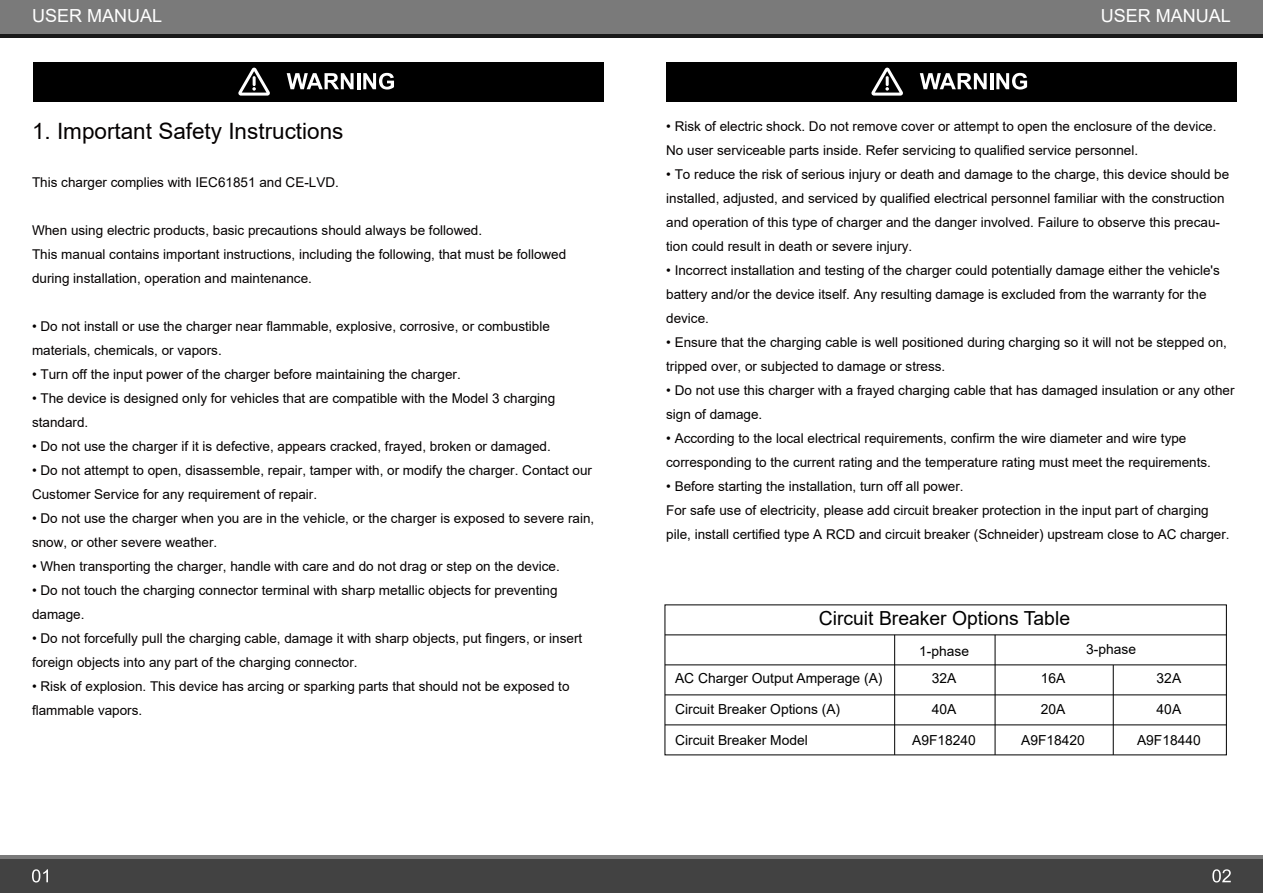
<style>
.page{position:relative;width:1263px;height:893px;background:#fff}
.page>*{position:absolute;margin:0;border:0;box-sizing:border-box;transform-origin:0 0}
.t1{font:22.5px "Arial";color:#040000}
.t2{font:19.35px "Arial";color:#000}
.t3{font:18px "Arial";color:#fff}
.t4{font:13.8px "Arial";color:#000}
.t5{font:13.5px/24px "Arial";color:#040000}
</style>
<div class="page">
<div style="left:0;top:4px;width:1263px;height:34px;background:#191919"></div>
<div style="left:33px;top:63px;width:570px;height:39px;background:#000"></div>
<svg style="left:238px;top:68px;width:32px;height:28px"></svg>
<svg style="left:287px;top:73px;width:67px;height:16px"></svg>
<hr style="left:357px;top:73px;width:3px;height:16px;background:#fff">
<svg style="left:363px;top:73px;width:31px;height:17px"></svg>
<div style="left:666px;top:63px;width:570px;height:39px;background:#000"></div>
<svg style="left:871px;top:68px;width:32px;height:28px"></svg>
<svg style="left:920px;top:73px;width:67px;height:16px"></svg>
<hr style="left:990px;top:73px;width:3px;height:16px;background:#fff">
<svg style="left:996px;top:73px;width:31px;height:17px"></svg>
<div style="left:0;top:0;width:1263px;height:34px;background:#7a7a7a"></div>
<div style="left:0;top:855px;width:1263px;height:34px;background:#7a7a7a"></div>
<div style="left:0;top:859px;width:1263px;height:34px;background:#424242"></div>
<svg style="left:1212px;top:869px;width:19px;height:13px"></svg>
<svg style="left:32px;top:869px;width:16px;height:13px"></svg>
<hr style="left:665px;top:725px;width:561px;height:1px;background:#000">
<hr style="left:665px;top:695px;width:561px;height:1px;background:#000">
<hr style="left:665px;top:665px;width:561px;height:1px;background:#000">
<hr style="left:665px;top:635px;width:561px;height:1px;background:#000">
<hr style="left:1113px;top:665px;width:1px;height:90px;background:#000">
<hr style="left:995px;top:635px;width:1px;height:120px;background:#000">
<hr style="left:894px;top:635px;width:1px;height:120px;background:#000">
<h3 class="t3" style="left:32px;top:3px;width:132px">USER MANUAL</h3>
<h3 class="t3" style="left:1101px;top:3px;width:132px">USER MANUAL</h3>
<h1 class="t1" style="left:32px;top:115px;width:313px">1. Important Safety Instructions</h1>
<p class="t5" style="left:32px;top:170px;width:308px">This charger complies with IEC61851 and CE-LVD.</p>
<p class="t5" style="left:32px;top:218px;width:536px">When using electric products, basic precautions should always be followed.<br>This manual contains important instructions, including the following, that must be followed during installation, operation and maintenance.</p>
<p class="t5" style="left:32px;top:314px;width:519px">• Do not install or use the charger near flammable, explosive, corrosive, or combustible materials, chemicals, or vapors.</p>
<p class="t5" style="left:32px;top:362px;width:430px">• Turn off the input power of the charger before maintaining the charger.</p>
<p class="t5" style="left:32px;top:386px;width:525px">• The device is designed only for vehicles that are compatible with the Model 3 charging standard.</p>
<p class="t5" style="left:32px;top:434px;width:520px">• Do not use the charger if it is defective, appears cracked, frayed, broken or damaged.</p>
<p class="t5" style="left:32px;top:458px;width:561px">• Do not attempt to open, disassemble, repair, tamper with, or modify the charger. Contact our<br>Customer Service for any requirement of repair.</p>
<p class="t5" style="left:32px;top:506px;width:564px">• Do not use the charger when you are in the vehicle, or the charger is exposed to severe rain, snow, or other severe weather.</p>
<p class="t5" style="left:32px;top:554px;width:529px">• When transporting the charger, handle with care and do not drag or step on the device.</p>
<p class="t5" style="left:32px;top:578px;width:527px">• Do not touch the charging connector terminal with sharp metallic objects for preventing damage.</p>
<p class="t5" style="left:32px;top:626px;width:552px">• Do not forcefully pull the charging cable, damage it with sharp objects, put fingers, or insert foreign objects into any part of the charging connector.</p>
<p class="t5" style="left:32px;top:674px;width:539px">• Risk of explosion. This device has arcing or sparking parts that should not be exposed to flammable vapors.</p>
<p class="t5" style="left:666px;top:114px;width:552px">• Risk of electric shock. Do not remove cover or attempt to open the enclosure of the device.<br>No user serviceable parts inside. Refer servicing to qualified service personnel.</p>
<p class="t5" style="left:666px;top:162px;width:565px">• To reduce the risk of serious injury or death and damage to the charge, this device should be installed, adjusted, and serviced by qualified electrical personnel familiar with the construction and operation of this type of charger and the danger involved. Failure to observe this precau&shy;tion could result in death or severe injury.</p>
<p class="t5" style="left:666px;top:258px;width:555px">• Incorrect installation and testing of the charger could potentially damage either the vehicle's battery and/or the device itself. Any resulting damage is excluded from the warranty for the device.</p>
<p class="t5" style="left:666px;top:330px;width:562px">• Ensure that the charging cable is well positioned during charging so it will not be stepped on, tripped over, or subjected to damage or stress.</p>
<p class="t5" style="left:666px;top:378px;width:570px">• Do not use this charger with a frayed charging cable that has damaged insulation or any other sign of damage.</p>
<p class="t5" style="left:666px;top:426px;width:546px">• According to the local electrical requirements, confirm the wire diameter and wire type corresponding to the current rating and the temperature rating must meet the requirements.</p>
<p class="t5" style="left:666px;top:474px;width:565px">• Before starting the installation, turn off all power.<br>For safe use of electricity, please add circuit breaker protection in the input part of charging pile, install certified type A RCD and circuit breaker (Schneider) upstream close to AC charger.</p>
<h2 class="t2" style="left:819px;top:604px;width:253px">Circuit Breaker Options Table</h2>
<p class="t4" style="left:675px;top:669px;width:209px">AC Charger Output Amperage (A)</p>
<p class="t4" style="left:675px;top:699px;width:167px">Circuit Breaker Options (A)</p>
<p class="t4" style="left:675px;top:731px;width:134px">Circuit Breaker Model</p>
<p class="t4" style="left:919px;top:641px;width:51px">1-phase</p>
<p class="t4" style="left:1086px;top:639px;width:51px">3-phase</p>
<p class="t4" style="left:932px;top:669px;width:26px">32A</p>
<p class="t4" style="left:1041px;top:669px;width:26px">16A</p>
<p class="t4" style="left:932px;top:699px;width:26px">40A</p>
<p class="t4" style="left:1041px;top:699px;width:26px">20A</p>
<p class="t4" style="left:1156px;top:669px;width:26px">32A</p>
<p class="t4" style="left:1156px;top:699px;width:26px">40A</p>
<p class="t4" style="left:912px;top:731px;width:65px">A9F18240</p>
<p class="t4" style="left:1021px;top:731px;width:65px">A9F18420</p>
<p class="t4" style="left:1137px;top:731px;width:65px">A9F18440</p>
</div>
